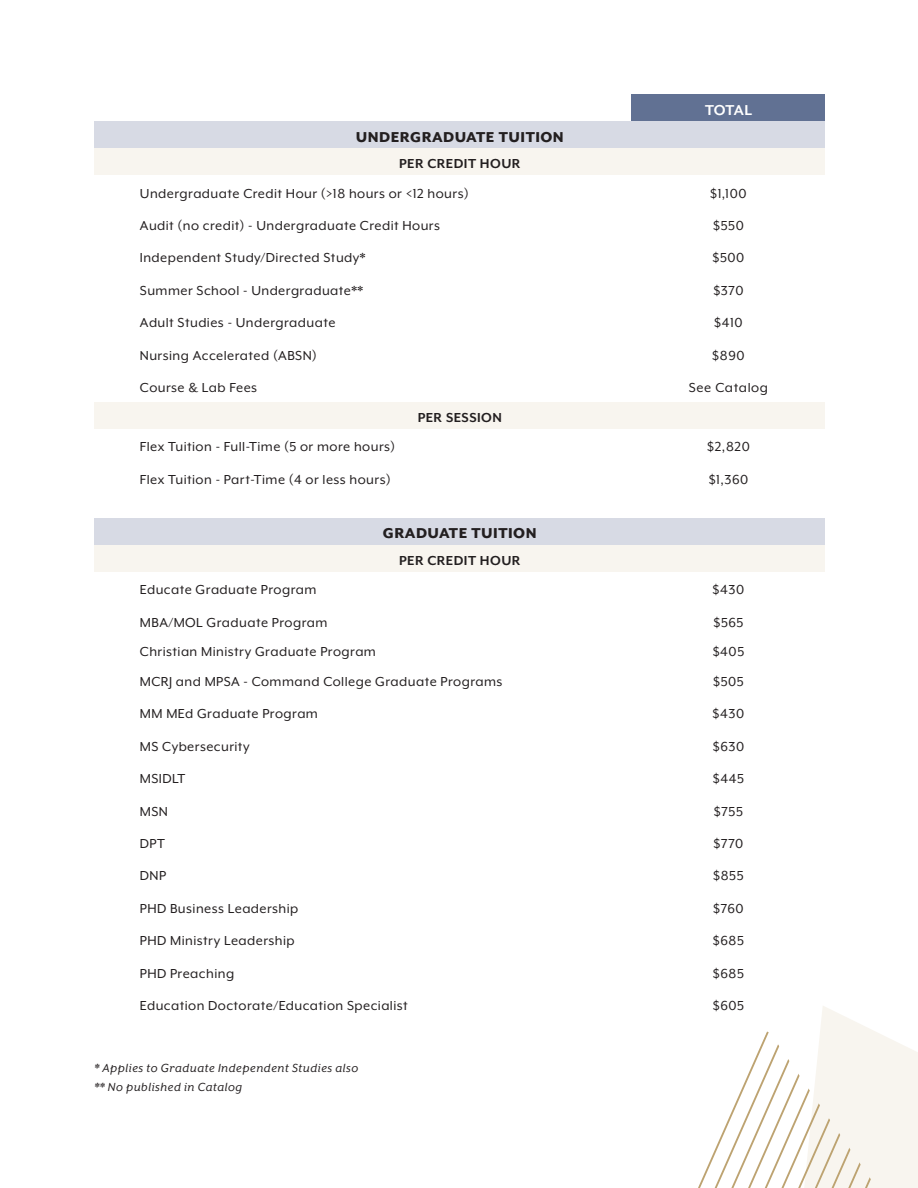
<style>
.page{position:relative;width:918px;height:1188px;background:#fff}
.page>*{position:absolute;margin:0;border:0;box-sizing:border-box;transform-origin:0 0}
.t1{font:800 16.5px "Mr Eaves XL Mod OT";letter-spacing:.03em;color:#231f20}
.t2{font:700 16.5px "Mr Eaves XL Mod OT";letter-spacing:-.005em;color:#fff}
.t3{font:15px "Mr Eaves XL Mod OT";letter-spacing:.03em;color:#231f20}
.t4{font:700 15px "Mr Eaves XL Mod OT";letter-spacing:.03em;color:#231f20}
.t5{font:italic 13.5px "Mr Eaves XL San OT";letter-spacing:.04em;color:#231f20}
</style>
<div class="page">
<div style="left:632px;top:94px;width:193px;height:28px;background:#617193"></div>
<div style="left:94px;top:122px;width:731px;height:26px;background:#d7dae4"></div>
<div style="left:94px;top:148px;width:731px;height:28px;background:#f8f5ef"></div>
<div style="left:94px;top:402px;width:731px;height:27px;background:#f8f5ef"></div>
<div style="left:94px;top:518px;width:731px;height:27px;background:#d7dae4"></div>
<div style="left:94px;top:545px;width:731px;height:27px;background:#f8f5ef"></div>
<svg style="left:698px;top:1006px;width:220px;height:182px"></svg>
<p class="t2" style="left:705px;top:101px;width:48px">TOTAL</p>
<p class="t1" style="left:356px;top:128px;width:210px">UNDERGRADUATE TUITION</p>
<p class="t4" style="left:399px;top:156px;width:123px">PER CREDIT HOUR</p>
<p class="t3" style="left:140px;top:186px;width:330px">Undergraduate Credit Hour (&gt;18 hours or &lt;12 hours)</p>
<p class="t3" style="left:710px;top:186px;width:38px">$1,100</p>
<p class="t3" style="left:140px;top:218px;width:302px">Audit (no credit) - Undergraduate Credit Hours</p>
<p class="t3" style="left:713px;top:218px;width:32px">$550</p>
<p class="t3" style="left:140px;top:250px;width:227px">Independent Study/Directed Study*</p>
<p class="t3" style="left:712px;top:250px;width:33px">$500</p>
<p class="t3" style="left:140px;top:283px;width:225px">Summer School - Undergraduate**</p>
<p class="t3" style="left:713px;top:283px;width:32px">$370</p>
<p class="t3" style="left:140px;top:315px;width:197px">Adult Studies - Undergraduate</p>
<p class="t3" style="left:714px;top:315px;width:30px">$410</p>
<p class="t3" style="left:140px;top:348px;width:178px">Nursing Accelerated (ABSN)</p>
<p class="t3" style="left:712px;top:348px;width:34px">$890</p>
<p class="t3" style="left:140px;top:380px;width:119px">Course &amp; Lab Fees</p>
<p class="t3" style="left:689px;top:380px;width:81px">See Catalog</p>
<p class="t4" style="left:418px;top:410px;width:86px">PER SESSION</p>
<p class="t3" style="left:140px;top:439px;width:257px">Flex Tuition - Full-Time (5 or more hours)</p>
<p class="t3" style="left:707px;top:439px;width:44px">$2,820</p>
<p class="t3" style="left:140px;top:472px;width:252px">Flex Tuition - Part-Time (4 or less hours)</p>
<p class="t3" style="left:709px;top:472px;width:41px">$1,360</p>
<p class="t1" style="left:383px;top:525px;width:155px">GRADUATE TUITION</p>
<p class="t4" style="left:399px;top:553px;width:123px">PER CREDIT HOUR</p>
<p class="t3" style="left:140px;top:582px;width:178px">Educate Graduate Program</p>
<p class="t3" style="left:713px;top:582px;width:33px">$430</p>
<p class="t3" style="left:140px;top:615px;width:189px">MBA/MOL Graduate Program</p>
<p class="t3" style="left:713px;top:615px;width:32px">$565</p>
<p class="t3" style="left:140px;top:644px;width:238px">Christian Ministry Graduate Program</p>
<p class="t3" style="left:713px;top:644px;width:33px">$405</p>
<p class="t3" style="left:140px;top:674px;width:364px">MCRJ and MPSA - Command College Graduate Programs</p>
<p class="t3" style="left:713px;top:674px;width:32px">$505</p>
<p class="t3" style="left:140px;top:706px;width:180px">MM MEd Graduate Program</p>
<p class="t3" style="left:713px;top:706px;width:33px">$430</p>
<p class="t3" style="left:140px;top:739px;width:111px">MS Cybersecurity</p>
<p class="t3" style="left:713px;top:739px;width:33px">$630</p>
<p class="t3" style="left:140px;top:771px;width:47px">MSIDLT</p>
<p class="t3" style="left:713px;top:771px;width:33px">$445</p>
<p class="t3" style="left:140px;top:804px;width:30px">MSN</p>
<p class="t3" style="left:714px;top:804px;width:31px">$755</p>
<p class="t3" style="left:140px;top:836px;width:26px">DPT</p>
<p class="t3" style="left:714px;top:836px;width:31px">$770</p>
<p class="t3" style="left:140px;top:868px;width:28px">DNP</p>
<p class="t3" style="left:713px;top:868px;width:32px">$855</p>
<p class="t3" style="left:140px;top:901px;width:160px">PHD Business Leadership</p>
<p class="t3" style="left:713px;top:901px;width:32px">$760</p>
<p class="t3" style="left:140px;top:933px;width:156px">PHD Ministry Leadership</p>
<p class="t3" style="left:713px;top:933px;width:33px">$685</p>
<p class="t3" style="left:140px;top:966px;width:96px">PHD Preaching</p>
<p class="t3" style="left:713px;top:966px;width:33px">$685</p>
<p class="t3" style="left:140px;top:998px;width:269px">Education Doctorate/Education Specialist</p>
<p class="t3" style="left:713px;top:998px;width:33px">$605</p>
<p class="t5" style="left:94px;top:1061px;width:265px">* Applies to Graduate Independent Studies also</p>
<p class="t5" style="left:94px;top:1081px;width:149px">** No published in Catalog</p>
</div>
